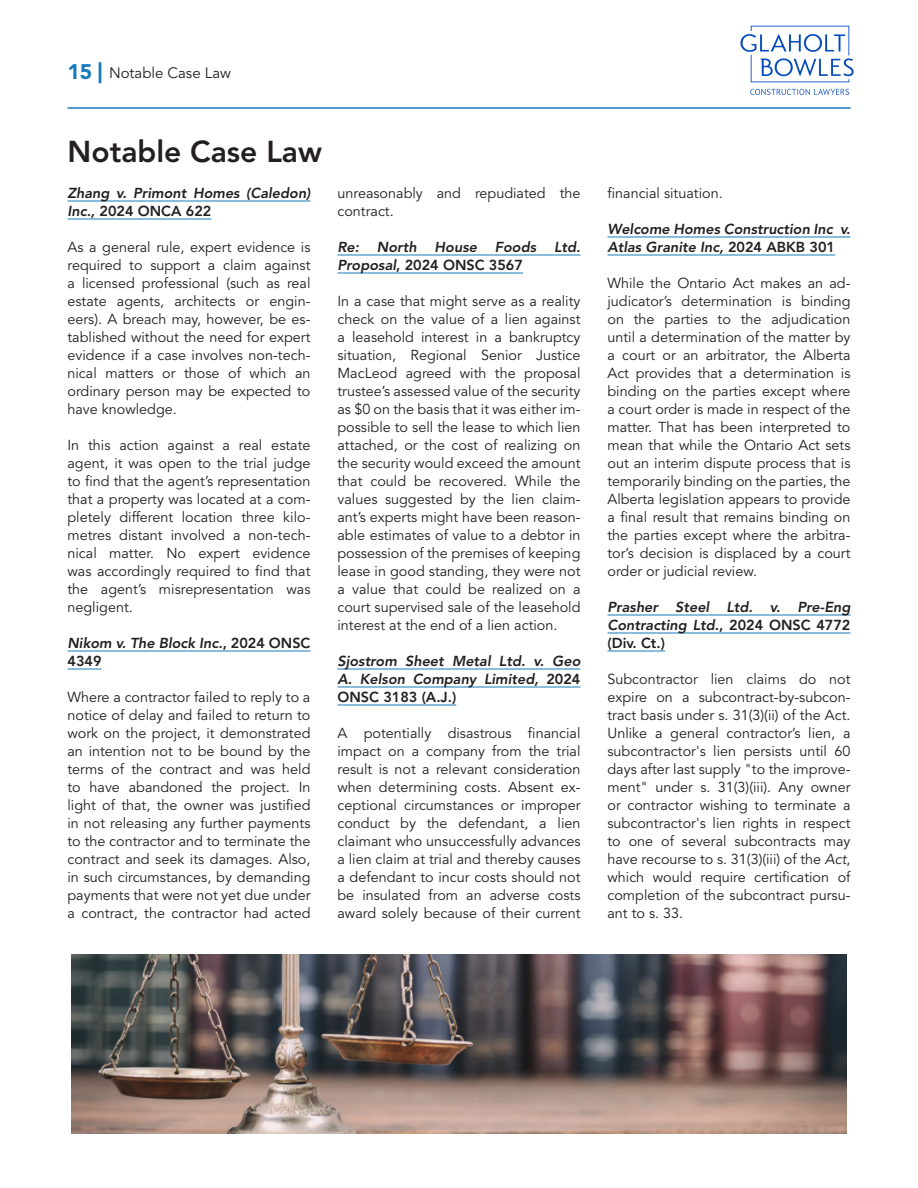
<style>
.page{position:relative;width:918px;height:1188px;background:#fff}
.page>*{position:absolute;margin:0;border:0;box-sizing:border-box;transform-origin:0 0}
.t1{font:800 30px "Avenir LT Std";color:#231f20}
.t2{font:15px "Avenir LT Std";color:#231f20}
.Normal__paragraph{font:14.4px/18px "Avenir LT Std";color:#231f20;text-align:justify}
.Normal__paragraph-2{font:italic 800 14.4px/18px "Avenir LT Std";color:#231f20}
.s1{font-weight:900;font-size:21px;color:#1879bd}
.s2{font-style:normal}
.s3{font-style:italic}
</style>
<div class="page">
<hr style="left:68px;top:107px;width:782px;height:2px;background:#1879bd">
<img style="left:740px;top:25px;width:114px;height:70px">
<hr style="left:68px;top:201px;width:242px;height:1px;background:#1879bd">
<hr style="left:68px;top:219px;width:143px;height:1px;background:#1879bd">
<hr style="left:68px;top:651px;width:242px;height:1px;background:#1879bd">
<hr style="left:68px;top:669px;width:34px;height:1px;background:#1879bd">
<hr style="left:338px;top:255px;width:242px;height:1px;background:#1879bd">
<hr style="left:338px;top:273px;width:185px;height:1px;background:#1879bd">
<hr style="left:338px;top:669px;width:242px;height:1px;background:#1879bd">
<hr style="left:338px;top:687px;width:242px;height:1px;background:#1879bd">
<hr style="left:338px;top:705px;width:118px;height:1px;background:#1879bd">
<hr style="left:608px;top:237px;width:242px;height:1px;background:#1879bd">
<hr style="left:608px;top:255px;width:227px;height:1px;background:#1879bd">
<hr style="left:608px;top:615px;width:242px;height:1px;background:#1879bd">
<hr style="left:608px;top:633px;width:242px;height:1px;background:#1879bd">
<hr style="left:608px;top:651px;width:57px;height:1px;background:#1879bd">
<img style="left:71px;top:954px;width:776px;height:180px">
<p class="t2" style="left:68px;top:64px;width:165px"><span class="s1">15 |</span> Notable Case Law</p>
<p class="t1" style="left:68px;top:134px;width:256px">Notable Case Law</p>
<p class="Normal__paragraph-2" style="left:68px;top:184px;width:245px">Zhang v. Primont Homes (Caledon)<br>Inc., <span class="s2">2024 ONCA 622</span></p>
<p class="Normal__paragraph" style="left:68px;top:238px;width:245px">As a general rule, expert evidence is required to support a claim against a licensed professional (such as real estate agents, architects or engin&shy;eers). A breach may, however, be es&shy;tablished without the need for expert evidence if a case involves non-tech&shy;nical matters or those of which an ordinary person may be expected to have knowledge.</p>
<p class="Normal__paragraph" style="left:68px;top:436px;width:245px">In this action against a real estate agent, it was open to the trial judge to find that the agent’s representation that a property was located at a com&shy;pletely different location three kilo&shy;metres distant involved a non-tech&shy;nical matter. No expert evidence was accordingly required to find that the agent’s misrepresentation was negligent.</p>
<p class="Normal__paragraph-2" style="left:68px;top:634px;width:244px">Nikom v. The Block Inc.<span class="s2">, 2024 ONSC<br>4349</span></p>
<p class="Normal__paragraph" style="left:68px;top:688px;width:245px">Where a contractor failed to reply to a notice of delay and failed to return to work on the project, it demonstrated an intention not to be bound by the terms of the contract and was held to have abandoned the project. In light of that, the owner was justified in not releasing any further payments to the contractor and to terminate the contract and seek its damages. Also, in such circumstances, by demanding payments that were not yet due under a contract, the contractor had acted</p>
<p class="Normal__paragraph" style="left:338px;top:184px;width:244px">unreasonably and repudiated the contract.</p>
<p class="Normal__paragraph-2" style="left:338px;top:238px;width:245px">Re: North House Foods Ltd.<br>Proposal<span class="s2">, 2024 ONSC 3567</span></p>
<p class="Normal__paragraph" style="left:338px;top:292px;width:245px">In a case that might serve as a reality check on the value of a lien against a leasehold interest in a bankruptcy situation, Regional Senior Justice MacLeod agreed with the proposal trustee’s assessed value of the security as $0 on the basis that it was either im&shy;possible to sell the lease to which lien attached, or the cost of realizing on the security would exceed the amount that could be recovered. While the values suggested by the lien claim&shy;ant’s experts might have been reason&shy;able estimates of value to a debtor in possession of the premises of keeping lease in good standing, they were not a value that could be realized on a court supervised sale of the leasehold interest at the end of a lien action.</p>
<p class="Normal__paragraph-2" style="left:338px;top:652px;width:245px;text-align:justify">Sjostrom Sheet Metal Ltd. v. Geo A. Kelson Company Limited, <span class="s2">2024<br>ONSC 3183 (A.J.)</span></p>
<p class="Normal__paragraph" style="left:338px;top:724px;width:245px">A potentially disastrous financial impact on a company from the trial result is not a relevant consideration when determining costs. Absent ex&shy;ceptional circumstances or improper conduct by the defendant, a lien claimant who unsuccessfully advances a lien claim at trial and thereby causes a defendant to incur costs should not be insulated from an adverse costs award solely because of their current</p>
<p class="Normal__paragraph" style="left:608px;top:184px;width:117px">financial situation.</p>
<p class="Normal__paragraph-2" style="left:608px;top:220px;width:244px">Welcome Homes Construction Inc v.<br>Atlas Granite Inc, <span class="s2">2024 ABKB 301</span></p>
<p class="Normal__paragraph" style="left:608px;top:274px;width:245px">While the Ontario Act makes an ad&shy;judicator’s determination is binding on the parties to the adjudication until a determination of the matter by a court or an arbitrator, the Alberta Act provides that a determination is binding on the parties except where a court order is made in respect of the matter. That has been interpreted to mean that while the Ontario Act sets out an interim dispute process that is temporarily binding on the parties, the Alberta legislation appears to provide a final result that remains binding on the parties except where the arbitra&shy;tor’s decision is displaced by a court order or judicial review.</p>
<p class="Normal__paragraph-2" style="left:608px;top:598px;width:245px;text-align:justify">Prasher Steel Ltd. v. Pre-Eng Contracting Ltd.<span class="s2">, 2024 ONSC 4772 (Div. Ct.)</span></p>
<p class="Normal__paragraph" style="left:608px;top:670px;width:245px">Subcontractor lien claims do not expire on a subcontract-by-subcon&shy;tract basis under s. 31(3)(ii) of the Act.<br>Unlike a general contractor’s lien, a subcontractor's lien persists until 60 days after last supply "to the improve&shy;ment" under s. 31(3)(iii). Any owner or contractor wishing to terminate a subcontractor's lien rights in respect to one of several subcontracts may have recourse to s. 31(3)(iii) of the <span class="s3">Act</span>, which would require certification of completion of the subcontract pursu&shy;ant to s. 33.</p>
</div>
